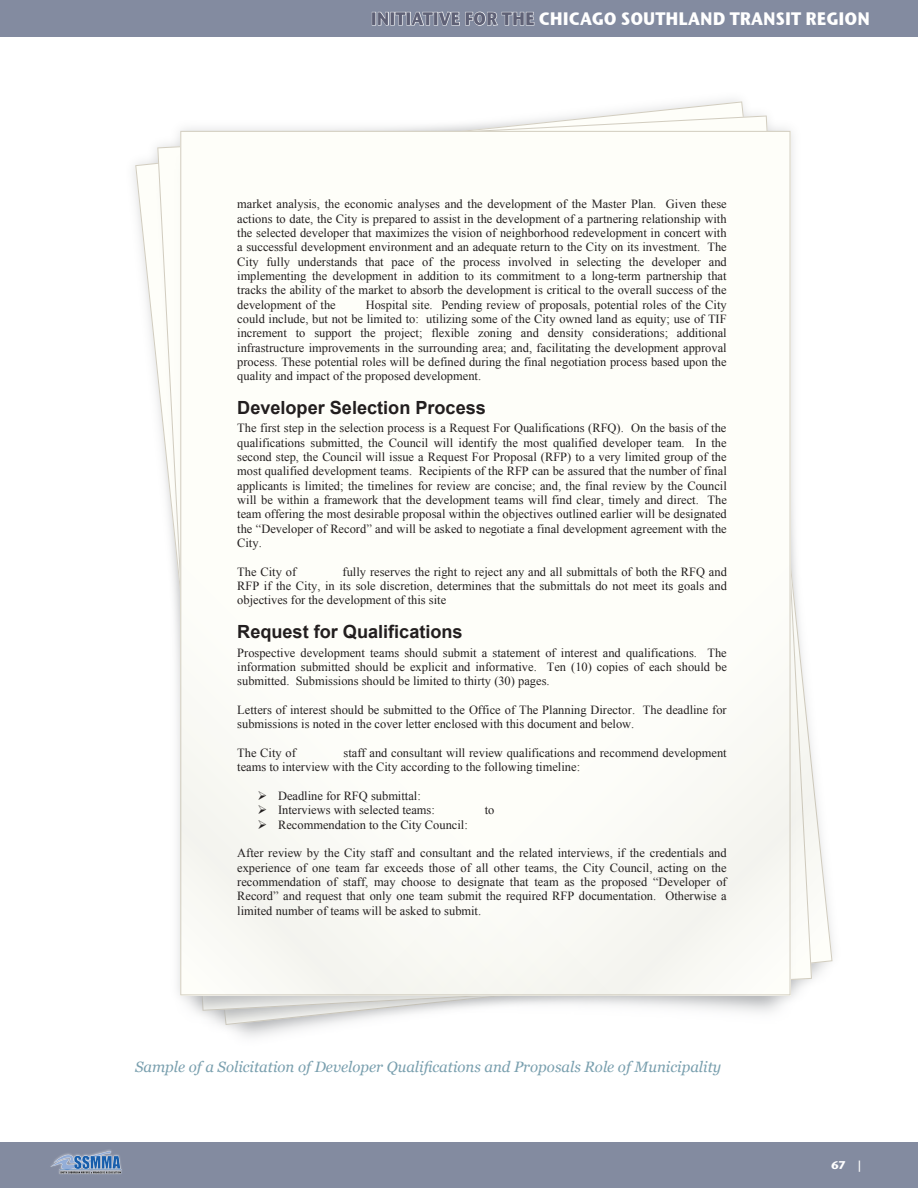
<style>
.page{position:relative;width:918px;height:1188px;background:#fff}
.page>*{position:absolute;margin:0;border:0;box-sizing:border-box;transform-origin:0 0}
.t1{font:700 18.15px "Arial";color:#231f20}
.t2{font:18px "Stone Sans ITCTT Bold";color:#fff;scale:.9 1}
.Heading_intro{font:italic 15px "Georgia";color:#799fae}
.t3{font:12.45px/14.4px "Times New Roman";color:#231f20;text-align:justify}
.t4{font:700 11.25px "Stone Sans";color:#fff}
.s1{color:#5f6176}
</style>
<div class="page">
<div style="left:0;top:1142px;width:918px;height:46px;background:#838ba0"></div>
<img style="left:50px;top:1150px;width:72px;height:24px">
<div style="left:0;top:0;width:918px;height:37px;background:#838ba0"></div>
<div style="left:372px;top:12px;width:4px;height:13px;border:1px solid #fff"></div>
<svg style="left:378px;top:12px;width:11px;height:14px"></svg>
<div style="left:390px;top:12px;width:5px;height:13px;border:1px solid #fff"></div>
<svg style="left:395px;top:11px;width:140px;height:15px"></svg>
<img style="left:159px;top:145px;width:653px;height:892px">
<img style="left:165px;top:116px;width:641px;height:895px">
<svg style="left:180px;top:131px;width:611px;height:864px"></svg>
<div style="left:178px;top:165px;width:616px;height:802px;background:#fff"></div>
<h2 class="t2" style="left:371px;top:7px;width:556px"><span class="s1">INITIATIVE FOR THE</span> CHICAGO SOUTHLAND TRANSIT REGION</h2>
<p class="t3" style="left:237px;top:197px;width:491px">market analysis, the economic analyses and the development of the Master Plan. Given these actions to date, the City is prepared to assist in the development of a partnering relationship with the selected developer that maximizes the vision of neighborhood redevelopment in concert with a successful development environment and an adequate return to the City on its investment. The City fully understands that pace of the process involved in selecting the developer and implementing the development in addition to its commitment to a long-term partnership that tracks the ability of the market to absorb the development is critical to the overall success of the development of the</p>
<p class="t3" style="left:237px;top:297px;width:491px;text-indent:129px">Hospital site. Pending review of proposals, potential roles of the City could include, but not be limited to: utilizing some of the City owned land as equity; use of TIF increment to support the project; flexible zoning and density considerations; additional infrastructure improvements in the surrounding area; and, facilitating the development approval process. These potential roles will be defined during the final negotiation process based upon the quality and impact of the proposed development.</p>
<h1 class="t1" style="left:237px;top:395px;width:250px">Developer Selection Process</h1>
<p class="t3" style="left:237px;top:421px;width:491px">The first step in the selection process is a Request For Qualifications (RFQ). On the basis of the qualifications submitted, the Council will identify the most qualified developer team. In the second step, the Council will issue a Request For Proposal (RFP) to a very limited group of the most qualified development teams. Recipients of the RFP can be assured that the number of final applicants is limited; the timelines for review are concise; and, the final review by the Council will be within a framework that the development teams will find clear, timely and direct. The team offering the most desirable proposal within the objectives outlined earlier will be designated the “Developer of Record” and will be asked to negotiate a final development agreement with the City.</p>
<p class="t3" style="left:237px;top:564px;width:60px">The City of</p>
<p class="t3" style="left:237px;top:564px;width:491px;text-indent:105px">fully reserves the right to reject any and all submittals of both the RFQ and RFP if the City, in its sole discretion, determines that the submittals do not meet its goals and objectives for the development of this site</p>
<h1 class="t1" style="left:237px;top:619px;width:227px">Request for Qualifications</h1>
<p class="t3" style="left:237px;top:645px;width:491px">Prospective development teams should submit a statement of interest and qualifications. The information submitted should be explicit and informative. Ten (10) copies of each should be submitted. Submissions should be limited to thirty (30) pages.</p>
<p class="t3" style="left:237px;top:702px;width:491px">Letters of interest should be submitted to the Office of The Planning Director. The deadline for submissions is noted in the cover letter enclosed with this document and below.</p>
<p class="t3" style="left:237px;top:745px;width:60px">The City of</p>
<p class="t3" style="left:237px;top:745px;width:491px;text-indent:106px">staff and consultant will review qualifications and recommend development teams to interview with the City according to the following timeline:</p>
<p class="t3" style="left:258px;top:788px;width:165px">➢ Deadline for RFQ submittal:</p>
<p class="t3" style="left:258px;top:803px;width:179px">➢ Interviews with selected teams:</p>
<p class="t3" style="left:485px;top:803px;width:11px">to</p>
<p class="t3" style="left:258px;top:817px;width:212px">➢ Recommendation to the City Council:</p>
<p class="t3" style="left:237px;top:846px;width:491px">After review by the City staff and consultant and the related interviews, if the credentials and experience of one team far exceeds those of all other teams, the City Council, acting on the recommendation of staff, may choose to designate that team as the proposed “Developer of Record” and request that only one team submit the required RFP documentation. Otherwise a limited number of teams will be asked to submit.</p>
<p class="Heading_intro" style="left:135px;top:1059px;width:588px">Sample of a Solicitation of Developer Qualifications and Proposals Role of Municipality</p>
<p class="t4" style="left:831px;top:1158px;width:32px">67 |</p>
</div>
